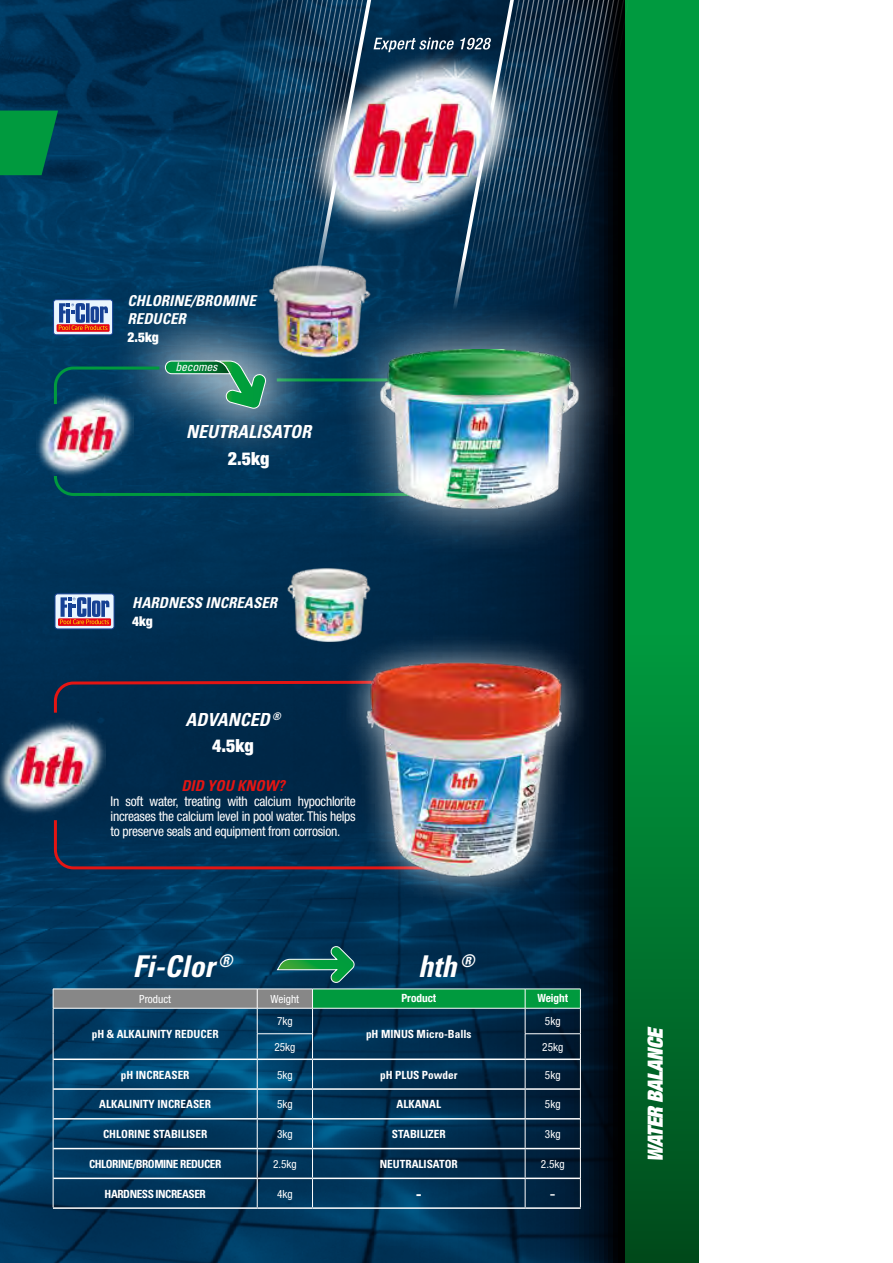
<style>
.page{position:relative;width:893px;height:1263px;background:#fff}
.page>*{position:absolute;margin:0;border:0;box-sizing:border-box;transform-origin:0 0}
.t1{font:italic 700 condensed 30px "Univers";color:#fff}
.t2{font:italic 900 expanded 21px "Helvetica Neue";color:#fff;scale:.95 1}
.t3{font:italic 700 condensed 18px "Univers";color:#fff}
.t4{font:900 condensed 18px "Helvetica Neue";color:#fff}
.t5{font:700 condensed 18px "Univers";color:#fff}
.t6{font:condensed 18px "Helvetica Neue";color:#fff}
.t7{font:italic 700 condensed 15px/18px "Univers";color:#fff}
.t8{font:italic 700 condensed 15px "Univers";color:#e41513}
.t9{font:condensed 13.5px/15px "Helvetica Neue";letter-spacing:-.02em;color:#fff;text-align:justify}
.t10{font:900 condensed 13.5px "Helvetica Neue";color:#fff}
.t11{font:italic condensed 12px "Univers";letter-spacing:-.025em;color:#fff}
.t12{font:700 condensed 11.25px "Univers";color:#fff}
.t13{font:condensed 11.25px "Helvetica Neue";color:#fff}
.t14{font:700 condensed 11.25px "Univers";letter-spacing:-.04em;color:#fff}
.t15{font:700 condensed 11.25px "Helvetica Neue";color:#fff}
</style>
<div class="page">
<img style="left:0;top:0;width:626px;height:1263px">
<hr style="left:277px;top:378px;width:179px;height:3px;background:#009a3e">
<svg style="left:626px;top:0;width:72px;height:1263px;background:#008535"></svg>
<svg style="left:0;top:111px;width:58px;height:64px;background:#008b41"></svg>
<img style="left:0;top:713px;width:52px;height:109px">
<div style="left:106px;top:299px;width:219px;height:169px;background:#fff;opacity:.75"></div>
<img style="left:261px;top:344px;width:72px;height:19px">
<div style="left:54px;top:300px;width:59px;height:35px;background:#eaf6fe;border-radius:3px"></div>
<div style="left:53px;top:300px;width:60px;height:35px;border:1px solid #164194;border-radius:3px"></div>
<div style="left:57px;top:324px;width:53px;height:8px;background:#e30613"></div>
<svg style="left:59px;top:303px;width:49px;height:27px"></svg>
<hr style="left:312px;top:1207px;width:213px;height:2px;background:#fff">
<hr style="left:525px;top:1207px;width:56px;height:2px;background:#fff">
<hr style="left:53px;top:1207px;width:204px;height:2px;background:#fff">
<hr style="left:257px;top:1207px;width:55px;height:2px;background:#fff">
<img style="left:36px;top:386px;width:16px;height:98px">
<svg style="left:52px;top:380px;width:281px;height:117px;background:#27506c"></svg>
<svg style="left:52px;top:360px;width:214px;height:51px;background:#316f77"></svg>
<svg style="left:52px;top:680px;width:286px;height:191px;background:#143150"></svg>
<div style="left:55px;top:594px;width:59px;height:35px;background:#eaf6fe;border-radius:3px"></div>
<div style="left:55px;top:594px;width:59px;height:35px;border:1px solid #164194;border-radius:3px"></div>
<svg style="left:58px;top:618px;width:53px;height:8px"></svg>
<svg style="left:60px;top:597px;width:49px;height:27px"></svg>
<img style="left:284px;top:564px;width:93px;height:82px">
<div style="left:338px;top:632px;width:254px;height:274px;background:#fff;opacity:.75"></div>
<img style="left:363px;top:657px;width:207px;height:223px">
<div style="left:333px;top:299px;width:293px;height:258px;background:#fff;opacity:.75"></div>
<img style="left:367px;top:350px;width:226px;height:173px">
<svg style="left:53px;top:945px;width:528px;height:262px;background:#104460"></svg>
<img style="left:186px;top:0;width:457px;height:344px">
<p class="t7" style="left:128px;top:291px;width:130px">CHLORINE/BROMINE<br>REDUCER</p>
<p class="t10" style="left:128px;top:329px;width:33px">2.5kg</p>
<p class="t11" style="left:175px;top:360px;width:44px">becomes</p>
<h3 class="t3" style="left:186px;top:421px;width:126px">NEUTRALISATOR</h3>
<h3 class="t4" style="left:228px;top:448px;width:43px">2.5kg</h3>
<p class="t7" style="left:132px;top:593px;width:147px">HARDNESS INCREASER</p>
<p class="t10" style="left:132px;top:613px;width:22px">4kg</p>
<h3 class="t3" style="left:185px;top:709px;width:97px">ADVANCED <sup>®</sup></h3>
<h3 class="t4" style="left:212px;top:734px;width:43px">4.5kg</h3>
<p class="t8" style="left:181px;top:776px;width:105px">DID YOU KNOW?</p>
<p class="t9" style="left:111px;top:793px;width:247px">In soft water, treating with calcium hypochlorite increases the calcium level in pool water. This helps to preserve seals and equipment from corrosion.</p>
<h1 class="t1" style="left:133px;top:948px;width:101px">Fi-Clor <sup>®</sup></h1>
<h1 class="t1" style="left:418px;top:948px;width:58px">hth <sup>®</sup></h1>
<p class="t13" style="left:139px;top:992px;width:33px">Product</p>
<p class="t13" style="left:271px;top:992px;width:30px">Weight</p>
<p class="t15" style="left:401px;top:992px;width:36px">Product</p>
<p class="t15" style="left:537px;top:992px;width:32px">Weight</p>
<p class="t12" style="left:92px;top:1027px;width:128px">pH &amp; ALKALINITY REDUCER</p>
<p class="t13" style="left:277px;top:1015px;width:17px">7kg</p>
<p class="t13" style="left:545px;top:1015px;width:17px">5kg</p>
<p class="t12" style="left:366px;top:1027px;width:107px">pH MINUS Micro-Balls</p>
<p class="t13" style="left:274px;top:1040px;width:23px">25kg</p>
<p class="t13" style="left:542px;top:1040px;width:23px">25kg</p>
<p class="t12" style="left:121px;top:1067px;width:70px">pH INCREASER</p>
<p class="t13" style="left:277px;top:1068px;width:17px">5kg</p>
<p class="t12" style="left:380px;top:1067px;width:79px">pH PLUS Powder</p>
<p class="t13" style="left:545px;top:1068px;width:17px">5kg</p>
<p class="t12" style="left:99px;top:1097px;width:113px">ALKALINITY INCREASER</p>
<p class="t13" style="left:277px;top:1098px;width:17px">5kg</p>
<p class="t12" style="left:397px;top:1097px;width:46px">ALKANAL</p>
<p class="t13" style="left:545px;top:1098px;width:17px">5kg</p>
<p class="t12" style="left:103px;top:1127px;width:106px">CHLORINE STABILISER</p>
<p class="t13" style="left:277px;top:1128px;width:17px">3kg</p>
<p class="t12" style="left:392px;top:1127px;width:55px">STABILIZER</p>
<p class="t13" style="left:545px;top:1128px;width:17px">3kg</p>
<p class="t14" style="left:89px;top:1157px;width:134px">CHLORINE/BROMINE REDUCER</p>
<p class="t13" style="left:273px;top:1157px;width:25px">2.5kg</p>
<p class="t12" style="left:380px;top:1157px;width:80px">NEUTRALISATOR</p>
<p class="t13" style="left:541px;top:1157px;width:25px">2.5kg</p>
<p class="t14" style="left:105px;top:1187px;width:103px">HARDNESS INCREASER</p>
<p class="t13" style="left:277px;top:1187px;width:17px">4kg</p>
<h3 class="t5" style="left:416px;top:1183px;width:7px">-</h3>
<h3 class="t6" style="left:550px;top:1183px;width:8px">-</h3>
<h2 class="t2" style="left:642px;top:1161px;width:144px;rotate:-90deg">WATER BALANCE</h2>
</div>
